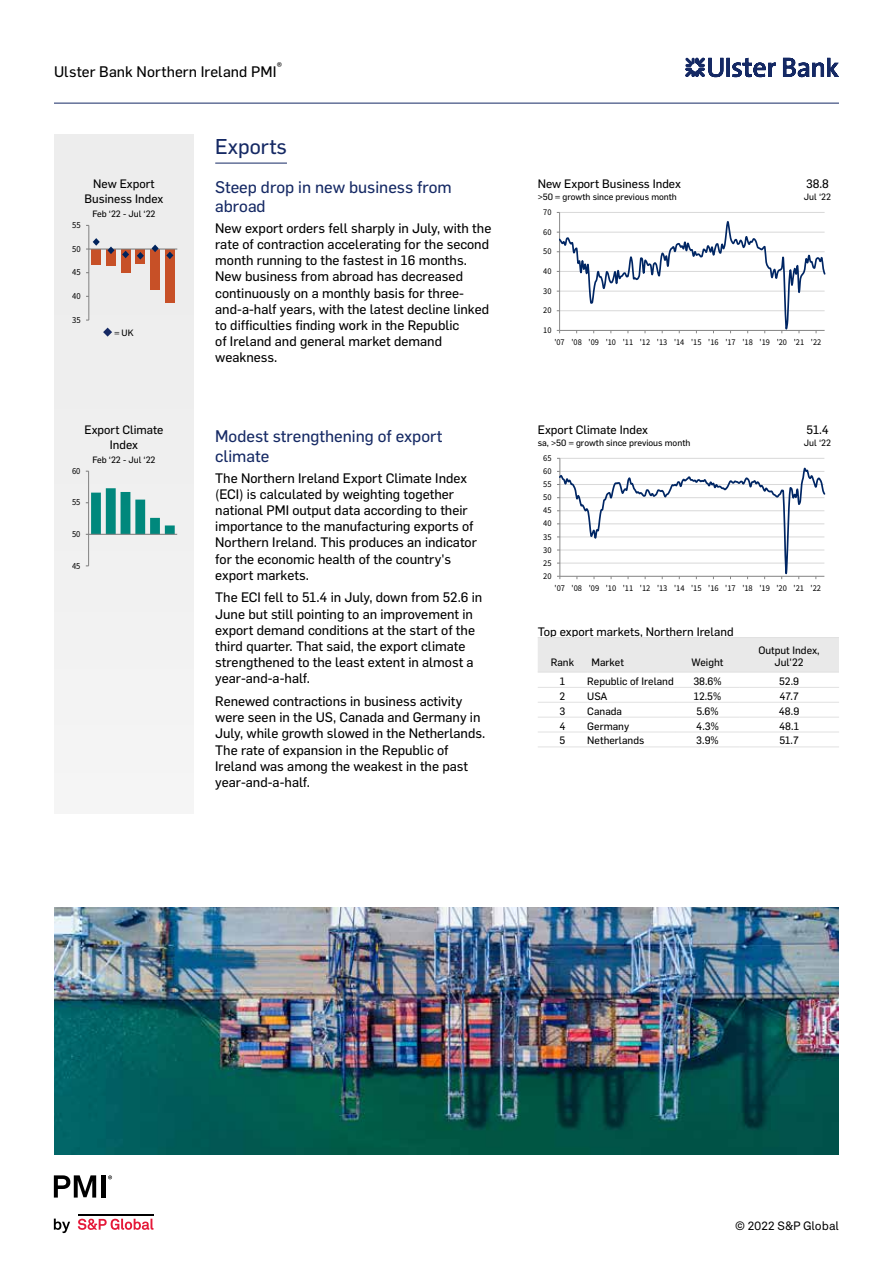
<style>
.page{position:relative;width:893px;height:1263px;background:#fff}
.page>*{position:absolute;margin:0;border:0;box-sizing:border-box;transform-origin:0 0}
.t1{font:21px "Flama Basic";color:#152964}
.t2{font:16.5px/19.8px "Flama Basic";color:#152964}
.t3{font:15px "Flama Basic";letter-spacing:.005em;color:#000}
.t4{font:13.5px/16.2px "Flama Basic";color:#000}
.t5{font:12px/14.4px "Flama Basic";color:#000;text-align:center}
.t6{font:12px "Akkurat LL";color:#000}
.t7{font:10.5px/12.6px "Flama Basic";color:#000;text-align:center}
.t8{font:9.3px "Source Sans Pro";letter-spacing:.005em;color:#000;scale:.93 1}
.t9{font:9.3px "Source Sans Pro";letter-spacing:.005em;color:#000;scale:.92 1}
.t10{font:9px "Flama Basic";color:#000}
.t11{font:8.85px "Source Sans Pro";letter-spacing:-.005em;color:#000;scale:.96 1}
.t12{font:8.85px "Source Sans Pro";letter-spacing:-.005em;color:#000;scale:.95 1}
</style>
<div class="page">
<hr style="left:54px;top:103px;width:785px;height:1px;background:#152964">
<svg style="left:685px;top:58px;width:154px;height:19px"></svg>
<svg style="left:54px;top:1218px;width:16px;height:15px"></svg>
<svg style="left:78px;top:1218px;width:75px;height:12px"></svg>
<hr style="left:78px;top:1213px;width:75px;height:2px;background:#000">
<svg style="left:54px;top:1175px;width:42px;height:22px"></svg>
<div style="left:101px;top:1175px;width:5px;height:22px;background:#000"></div>
<svg style="left:108px;top:1175px;width:4px;height:4px"></svg>
<div style="left:54px;top:134px;width:140px;height:680px;background:#ededed"></div>
<img style="left:54px;top:908px;width:785px;height:246px">
<hr style="left:88px;top:471px;width:1px;height:95px;background:#868686">
<svg style="left:86px;top:488px;width:89px;height:47px"></svg>
<hr style="left:89px;top:534px;width:88px;height:1px;background:#868686">
<hr style="left:215px;top:163px;width:72px;height:1px;background:#152964">
<hr style="left:560px;top:458px;width:264px;height:1px;background:#d9d9d9">
<hr style="left:560px;top:458px;width:1px;height:118px;background:#868686">
<svg style="left:557px;top:465px;width:268px;height:114px"></svg>
<hr style="left:538px;top:687px;width:49px;height:1px;background:#e1e1e1">
<hr style="left:587px;top:687px;width:89px;height:1px;background:#e1e1e1">
<hr style="left:676px;top:687px;width:63px;height:1px;background:#e1e1e1">
<hr style="left:739px;top:687px;width:100px;height:1px;background:#e1e1e1">
<hr style="left:538px;top:702px;width:49px;height:1px;background:#e1e1e1">
<hr style="left:587px;top:702px;width:89px;height:1px;background:#e1e1e1">
<hr style="left:676px;top:702px;width:63px;height:1px;background:#e1e1e1">
<hr style="left:739px;top:702px;width:100px;height:1px;background:#e1e1e1">
<hr style="left:538px;top:717px;width:49px;height:1px;background:#e1e1e1">
<hr style="left:587px;top:717px;width:89px;height:1px;background:#e1e1e1">
<hr style="left:676px;top:717px;width:63px;height:1px;background:#e1e1e1">
<hr style="left:739px;top:717px;width:100px;height:1px;background:#e1e1e1">
<hr style="left:538px;top:732px;width:49px;height:1px;background:#e1e1e1">
<hr style="left:587px;top:732px;width:89px;height:1px;background:#e1e1e1">
<hr style="left:676px;top:732px;width:63px;height:1px;background:#e1e1e1">
<hr style="left:739px;top:732px;width:100px;height:1px;background:#e1e1e1">
<hr style="left:538px;top:746px;width:49px;height:1px;background:#e1e1e1">
<hr style="left:676px;top:746px;width:63px;height:1px;background:#e1e1e1">
<hr style="left:739px;top:746px;width:100px;height:1px;background:#e1e1e1">
<hr style="left:587px;top:746px;width:89px;height:1px;background:#e1e1e1">
<div style="left:538px;top:638px;width:301px;height:34px;background:#e9e9e9"></div>
<hr style="left:538px;top:637px;width:49px;height:1px;background:#e1e1e1">
<hr style="left:587px;top:637px;width:89px;height:1px;background:#e1e1e1">
<hr style="left:676px;top:637px;width:63px;height:1px;background:#e1e1e1">
<hr style="left:739px;top:637px;width:100px;height:1px;background:#e1e1e1">
<hr style="left:538px;top:672px;width:49px;height:1px;background:#e1e1e1">
<hr style="left:587px;top:672px;width:89px;height:1px;background:#e1e1e1">
<hr style="left:676px;top:672px;width:63px;height:1px;background:#e1e1e1">
<hr style="left:739px;top:672px;width:100px;height:1px;background:#e1e1e1">
<hr style="left:560px;top:212px;width:265px;height:1px;background:#d9d9d9">
<hr style="left:559px;top:212px;width:1px;height:118px;background:#868686">
<svg style="left:557px;top:219px;width:268px;height:114px"></svg>
<div style="left:91px;top:249px;width:10px;height:15px;background:#c75027"></div>
<div style="left:106px;top:249px;width:10px;height:17px;background:#c75027"></div>
<div style="left:121px;top:249px;width:10px;height:23px;background:#c75027"></div>
<div style="left:135px;top:249px;width:10px;height:15px;background:#c75027"></div>
<div style="left:150px;top:249px;width:10px;height:40px;background:#c75027"></div>
<div style="left:165px;top:249px;width:10px;height:53px;background:#c75027"></div>
<hr style="left:89px;top:225px;width:1px;height:95px;background:#868686">
<hr style="left:89px;top:249px;width:88px;height:1px;background:#868686">
<svg style="left:86px;top:238px;width:14px;height:12px"></svg>
<svg style="left:107px;top:247px;width:8px;height:7px"></svg>
<svg style="left:122px;top:251px;width:7px;height:7px"></svg>
<svg style="left:137px;top:252px;width:7px;height:8px"></svg>
<svg style="left:152px;top:245px;width:7px;height:7px"></svg>
<svg style="left:166px;top:252px;width:7px;height:7px"></svg>
<svg style="left:103px;top:328px;width:9px;height:9px"></svg>
<p class="t7" style="left:277px;top:59px;width:7px">®</p>
<p class="t3" style="left:54px;top:61px;width:224px">Ulster Bank Northern Ireland PMI</p>
<h1 class="t1" style="left:215px;top:132px;width:73px">Exports</h1>
<p class="t5" style="left:85px;top:176px;width:80px">New Export<br>Business Index</p>
<p class="t8" style="left:72px;top:219px;width:11px">55</p>
<p class="t8" style="left:72px;top:243px;width:11px">50</p>
<p class="t8" style="left:72px;top:266px;width:11px">45</p>
<p class="t8" style="left:72px;top:290px;width:11px">40</p>
<p class="t8" style="left:72px;top:314px;width:11px">35</p>
<p class="t10" style="left:92px;top:208px;width:65px">Feb ‘22 - Jul ‘22</p>
<p class="t10" style="left:114px;top:327px;width:21px">= UK</p>
<p class="t2" style="left:215px;top:176px;width:238px">Steep drop in new business from abroad</p>
<p class="t4" style="left:215px;top:219px;width:278px">New export orders fell sharply in July, with the rate of contraction accelerating for the second month running to the fastest in 16 months.<br>New business from abroad has decreased continuously on a monthly basis for three&shy;and-a-half years, with the latest decline linked to difficulties finding work in the Republic<br>of Ireland and general market demand weakness.</p>
<p class="t5" style="left:806px;top:176px;width:25px">38.8</p>
<p class="t5" style="left:538px;top:176px;width:145px">New Export Business Index</p>
<p class="t10" style="left:538px;top:191px;width:141px">&gt;50 = growth since previous month</p>
<p class="t10" style="left:804px;top:191px;width:29px">Jul ‘22</p>
<p class="t12" style="left:543px;top:207px;width:10px">70</p>
<p class="t12" style="left:543px;top:226px;width:10px">60</p>
<p class="t12" style="left:543px;top:246px;width:10px">50</p>
<p class="t12" style="left:543px;top:266px;width:10px">40</p>
<p class="t12" style="left:543px;top:285px;width:10px">30</p>
<p class="t12" style="left:543px;top:305px;width:10px">20</p>
<p class="t12" style="left:543px;top:325px;width:10px">10</p>
<p class="t12" style="left:554px;top:336px;width:282px">'07 '08 '09 '10 '11 '12 '13 '14 '15 '16 '17 '18 '19 '20 '21 '22</p>
<p class="t5" style="left:84px;top:422px;width:81px">Export Climate<br>Index</p>
<p class="t9" style="left:72px;top:465px;width:11px">60</p>
<p class="t9" style="left:72px;top:496px;width:11px">55</p>
<p class="t9" style="left:72px;top:528px;width:11px">50</p>
<p class="t9" style="left:72px;top:560px;width:11px">45</p>
<p class="t10" style="left:92px;top:454px;width:65px">Feb ‘22 - Jul ‘22</p>
<p class="t2" style="left:215px;top:425px;width:229px">Modest strengthening of export climate</p>
<p class="t4" style="left:215px;top:469px;width:263px">The Northern Ireland Export Climate Index (ECI) is calculated by weighting together national PMI output data according to their importance to the manufacturing exports of Northern Ireland. This produces an indicator for the economic health of the country's export markets.</p>
<p class="t4" style="left:215px;top:589px;width:269px">The ECI fell to 51.4 in July, down from 52.6 in June but still pointing to an improvement in export demand conditions at the start of the third quarter. That said, the export climate strengthened to the least extent in almost a year-and-a-half.</p>
<p class="t4" style="left:215px;top:692px;width:272px">Renewed contractions in business activity were seen in the US, Canada and Germany in July, while growth slowed in the Netherlands.<br>The rate of expansion in the Republic of Ireland was among the weakest in the past year-and-a-half.</p>
<p class="t5" style="left:538px;top:422px;width:112px">Export Climate Index</p>
<p class="t10" style="left:538px;top:437px;width:154px">sa, &gt;50 = growth since previous month</p>
<p class="t11" style="left:543px;top:452px;width:10px">65</p>
<p class="t11" style="left:543px;top:466px;width:10px">60</p>
<p class="t11" style="left:543px;top:479px;width:10px">55</p>
<p class="t11" style="left:543px;top:492px;width:10px">50</p>
<p class="t11" style="left:543px;top:505px;width:10px">45</p>
<p class="t11" style="left:543px;top:518px;width:10px">40</p>
<p class="t11" style="left:543px;top:531px;width:10px">35</p>
<p class="t11" style="left:543px;top:544px;width:10px">30</p>
<p class="t11" style="left:543px;top:557px;width:10px">25</p>
<p class="t11" style="left:543px;top:570px;width:10px">20</p>
<p class="t5" style="left:806px;top:422px;width:24px">51.4</p>
<p class="t10" style="left:804px;top:437px;width:29px">Jul ‘22</p>
<p class="t11" style="left:555px;top:582px;width:279px">'07 '08 '09 '10 '11 '12 '13 '14 '15 '16 '17 '18 '19 '20 '21 '22</p>
<p class="t5" style="left:538px;top:624px;width:197px">Top export markets, Northern Ireland</p>
<p class="t7" style="left:551px;top:655px;width:25px">Rank</p>
<p class="t7" style="left:592px;top:655px;width:34px">Market</p>
<p class="t7" style="left:692px;top:655px;width:33px">Weight</p>
<p class="t7" style="left:758px;top:643px;width:63px">Output Index,<br>Jul'22</p>
<p class="t7" style="left:560px;top:674px;width:7px">1</p>
<p class="t7" style="left:587px;top:674px;width:88px">Republic of Ireland</p>
<p class="t7" style="left:693px;top:674px;width:30px">38.6%</p>
<p class="t7" style="left:779px;top:674px;width:22px">52.9</p>
<p class="t7" style="left:560px;top:689px;width:7px">2</p>
<p class="t7" style="left:587px;top:689px;width:22px">USA</p>
<p class="t7" style="left:694px;top:689px;width:29px">12.5%</p>
<p class="t7" style="left:779px;top:689px;width:21px">47.7</p>
<p class="t7" style="left:560px;top:704px;width:7px">3</p>
<p class="t7" style="left:587px;top:704px;width:36px">Canada</p>
<p class="t7" style="left:696px;top:704px;width:24px">5.6%</p>
<p class="t7" style="left:779px;top:704px;width:22px">48.9</p>
<p class="t7" style="left:559px;top:719px;width:8px">4</p>
<p class="t7" style="left:587px;top:719px;width:43px">Germany</p>
<p class="t7" style="left:696px;top:719px;width:24px">4.3%</p>
<p class="t7" style="left:779px;top:719px;width:21px">48.1</p>
<p class="t7" style="left:560px;top:734px;width:7px">5</p>
<p class="t7" style="left:587px;top:734px;width:59px">Netherlands</p>
<p class="t7" style="left:696px;top:734px;width:24px">3.9%</p>
<p class="t7" style="left:779px;top:734px;width:21px">51.7</p>
<p class="t6" style="left:735px;top:1216px;width:105px">© 2022 S&amp;P Global</p>
</div>
